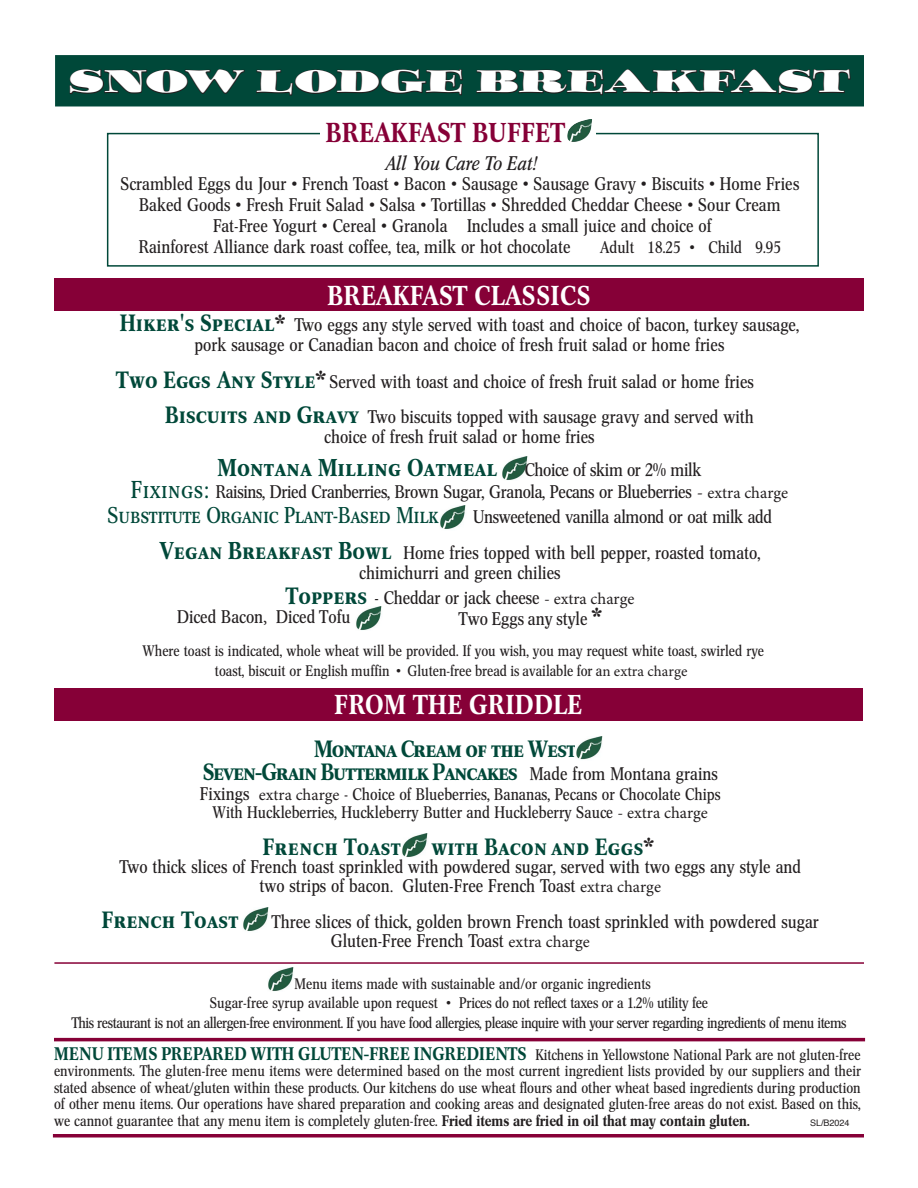
<style>
.page{position:relative;width:918px;height:1188px;background:#fff}
.page>*{position:absolute;margin:0;border:0;box-sizing:border-box;transform-origin:0 0}
.t1{font:30px "Ozwald";color:#fff}
.t2{font:500 27px "Concorde Nova";letter-spacing:.03em;color:#fff}
.t3{font:500 27px "Concorde Nova";letter-spacing:.02em;color:#860037}
.t4{font:24px "Concorde Nova Medium SC";color:#004839}
.t5{font:23.25px/22.5px "Concorde Nova Medium SC";letter-spacing:-.045em;color:#004839}
.t6{font:23.25px "Concorde Nova Medium SC";color:#004839}
.t7{font:22.5px "Concorde Nova Regular SC";letter-spacing:-.02em;color:#004839}
.t8{font:italic 19.5px "Concorde Nova";color:#231f20}
.t9{font:18px/19.6px "Concorde Nova";color:#231f20;text-align:center}
.t10{font:18px "Concorde Nova";letter-spacing:-.02em;color:#231f20}
.t11{font:16.5px/17.9px "Concorde Nova";color:#231f20;text-align:center}
.t12{font:15px/16.5px "Concorde Nova";color:#231f20;text-align:center}
.t13{font:15px "Concorde Nova";letter-spacing:-.03em;color:#231f20}
.t14{font:9px "Helvetica";color:#231f20}
.s1{font-family:"Concorde Nova Medium SC";font-size:23.25px;color:#004839}
.s2{font-family:"Century Schoolbook";font-weight:700;font-size:21px}
.s3{font-family:"Concorde Nova";font-size:18px;color:#231f20}
.s4{font-family:"Concorde Nova Regular SC";font-size:24px;color:#004839}
.s5{font-family:"Minion Pro"}
.s6{font-family:"Minion Pro";font-size:16.5px}
.s7{font-family:"Concorde Nova Medium SC";font-size:24px;color:#004839}
.s8{font-size:18px}
.s9{font-family:"Century Schoolbook";font-weight:700;font-size:21px;color:#231f20}
.s10{font-weight:500;font-size:18px;color:#004839}
.s11{font-weight:500}
</style>
<div class="page">
<div style="left:54px;top:279px;width:810px;height:32px;background:#860037"></div>
<img style="left:502px;top:456px;width:26px;height:25px">
<img style="left:440px;top:506px;width:26px;height:24px">
<img style="left:356px;top:606px;width:26px;height:25px">
<hr style="left:54px;top:1038px;width:811px;height:3px;background:#860037">
<div style="left:54px;top:688px;width:809px;height:32px;background:#860037"></div>
<img style="left:576px;top:736px;width:27px;height:24px">
<img style="left:402px;top:834px;width:26px;height:24px">
<img style="left:243px;top:908px;width:26px;height:24px">
<div style="left:56px;top:56px;width:807px;height:50px;background:#004839"></div>
<svg style="left:69px;top:69px;width:176px;height:25px"></svg>
<svg style="left:256px;top:69px;width:207px;height:27px"></svg>
<svg style="left:476px;top:69px;width:375px;height:27px"></svg>
<div style="left:55px;top:55px;width:809px;height:51px;border:2px solid #004839"></div>
<img style="left:268px;top:967px;width:26px;height:25px">
<svg style="left:53px;top:1134px;width:811px;height:4px;background:#941f4f"></svg>
<hr style="left:54px;top:962px;width:810px;height:2px;background:#860037">
<div style="left:107px;top:133px;width:712px;height:134px;border:2px solid #004839"></div>
<div style="left:321px;top:117px;width:275px;height:28px;background:#fff"></div>
<img style="left:567px;top:119px;width:25px;height:23px">
<h1 class="t1" style="left:69px;top:61px;width:783px">SNOW LODGE BREAKFAST</h1>
<h2 class="t3" style="left:326px;top:117px;width:234px">BREAKFAST BUFFET</h2>
<p class="t8" style="left:384px;top:152px;width:153px">All You Care To Eat!</p>
<p class="t9" style="left:120px;top:174px;width:681px">Scrambled Eggs du Jour • French Toast • Bacon • Sausage • Sausage Gravy • Biscuits • Home Fries</p>
<p class="t9" style="left:139px;top:195px;width:643px">Baked Goods • Fresh Fruit Salad • Salsa • Tortillas • Shredded Cheddar Cheese • Sour Cream</p>
<p class="t9" style="left:213px;top:216px;width:500px">Fat-Free Yogurt • Cereal • Granola Includes a small juice and choice of</p>
<p class="t9" style="left:139px;top:237px;width:433px">Rainforest Alliance dark roast coffee, tea, milk or hot chocolate</p>
<p class="t11" style="left:600px;top:238px;width:183px">Adult 18.25 • Child 9.95</p>
<h2 class="t2" style="left:328px;top:280px;width:258px">BREAKFAST CLASSICS</h2>
<p class="t9" style="left:120px;top:316px;width:681px"><span class="s1">Hiker's Special</span><span class="s2">*</span> Two eggs any style served with toast and choice of bacon, turkey sausage, pork sausage or Canadian bacon and choice of fresh fruit salad or home fries</p>
<p class="t9" style="left:116px;top:364px;width:640px;line-height:35.4px;text-align:right"><span class="s1">Two Eggs Any Style</span><span class="s2">*</span> Served with toast and choice of fresh fruit salad or home fries<br><span class="s1">Biscuits and Gravy</span> Two biscuits topped with sausage gravy and served with</p>
<p class="t9" style="left:324px;top:427px;width:272px">choice of fresh fruit salad or home fries</p>
<h3 class="t4" style="left:218px;top:454px;width:485px">Montana Milling Oatmeal <span class="s3">Choice of skim or 2% milk</span></h3>
<p class="t10" style="left:131px;top:481px;width:659px"><span class="s4">Fixings:</span> Raisins, Dried Cranberries, Brown Sugar, Granola, Pecans or Blueberries <span class="s5">-</span> <span class="s6">extra charge</span></p>
<p class="t7" style="left:108px;top:502px;width:332px">Substitute Organic Plant-Based Milk</p>
<p class="t9" style="left:159px;top:499px;width:614px;line-height:36px;text-align:left;text-indent:314px">Unsweetened vanilla almond or oat milk add<br><span class="s7">V</span><span class="s1">egan</span> <span class="s7">B</span><span class="s1">reakfast</span> <span class="s7">B</span><span class="s1">owl</span> Home fries topped with bell pepper, roasted tomato,</p>
<p class="t9" style="left:285px;top:560px;width:351px;line-height:25.3px">chimichurri and green chilies<br><span class="s1">Toppers</span> - Cheddar or jack cheese <span class="s6">- extra charge</span></p>
<p class="t9" style="left:177px;top:607px;width:175px">Diced Bacon<span class="s5">,</span> Diced Tofu</p>
<p class="t9" style="left:459px;top:609px;width:145px">Two Eggs any style <span class="s2">*</span></p>
<p class="t12" style="left:143px;top:642px;width:623px;line-height:19.2px">Where toast is indicated, whole wheat will be provided. If you wish, you may request white toast, swirled rye toast, biscuit or English muffin • Gluten-free bread is available for a<span class="s5">n extra charge</span></p>
<h2 class="t2" style="left:335px;top:690px;width:249px">FROM THE GRIDDLE</h2>
<p class="t5" style="left:203px;top:739px;width:517px;text-indent:111px">Montana Cream of the West<br>Seven-Grain Buttermilk Pancakes <span class="s3">Made from Montana grains</span></p>
<p class="t11" style="left:200px;top:786px;width:522px"><span class="s8">Fixings</span> <span class="s5">extra charge</span> - Choice of Blueberries, Bananas, Pecans or Chocolate Chips<br>With Huckleberries, Huckleberry Butter and Huckleberry Sauce <span class="s5">- extra charge</span></p>
<p class="t6" style="left:263px;top:833px;width:140px">French Toast</p>
<p class="t6" style="left:431px;top:833px;width:224px">with Bacon and Eggs<span class="s9">*</span></p>
<p class="t9" style="left:119px;top:857px;width:683px">Two thick slices of French toast sprinkled with powdered sugar, served with two eggs any style and two strips of bacon<span class="s6">.</span> Gluten-Free French Toast <span class="s6">extra charge</span></p>
<p class="t6" style="left:102px;top:907px;width:139px">French Toast</p>
<p class="t9" style="left:331px;top:913px;width:490px;line-height:18.3px;text-align:left;text-indent:-59px">Three slices of thick, golden brown French toast sprinkled with powdered sugar<br>Gluten-Free French Toast <span class="s6">extra charge</span></p>
<p class="t12" style="left:295px;top:975px;width:358px">Menu items made with sustainable and/or organic ingredients</p>
<p class="t12" style="left:210px;top:995px;width:500px">Sugar-free syrup available upon request • Prices do not reflect taxes or a 1.2% utility fee</p>
<p class="t13" style="left:71px;top:1014px;width:777px">This restaurant is not an allergen-free environment. If you have food allergies, please inquire with your server regarding ingredients of menu items</p>
<p class="t12" style="left:54px;top:1046px;width:809px;text-align:justify"><span class="s10">MENU ITEMS PREPARED WITH GLUTEN-FREE INGREDIENTS</span> Kitchens in Yellowstone National Park are not gluten-free environments. The gluten-free menu items were determined based on the most current ingredient lists provided by our suppliers and their stated absence of wheat/gluten within these products. Our kitchens do use wheat flours and other wheat based ingredients during production of other menu items. Our operations have shared preparation and cooking areas and designated gluten-free areas do not exist. Based on this, we cannot guarantee that any menu item is completely gluten-free. <span class="s11">FRIED ITEMS ARE FRIED IN OIL THAT MAY CONTAIN GLUTEN.</span></p>
<p class="t14" style="left:810px;top:1116px;width:41px">SL/B2024</p>
</div>
